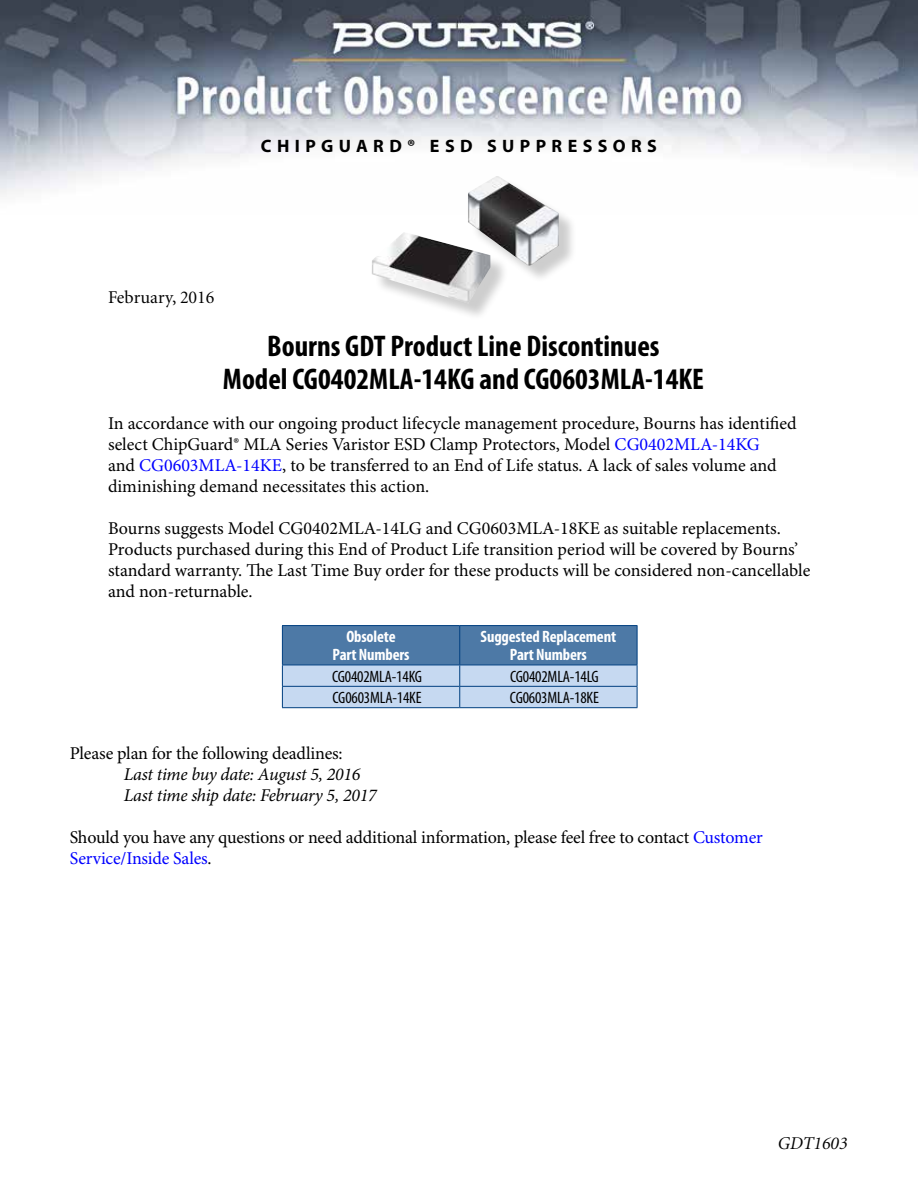
<style>
.page{position:relative;width:918px;height:1188px;background:#fff}
.page>*{position:absolute;margin:0;border:0;box-sizing:border-box;transform-origin:0 0}
.t1{font:700 condensed 30px/33px "Myriad Pro";color:#000;text-align:center}
.t2{font:18px/21px "Minion Pro";letter-spacing:-.005em;color:#000}
.t3{font:italic 18px/21px "Minion Pro";letter-spacing:-.02em;color:#000}
.t4{font:700 18px "Myriad Pro";letter-spacing:.3em;color:#000}
.t5{font:18px "Minion";color:#000}
.t6{font:italic 18px "Minion";color:#000}
.t7{font:condensed 16.5px "Myriad Pro";letter-spacing:-.01em;color:#000}
.t8{font:700 condensed 16.5px/18px "Myriad Pro";letter-spacing:-.01em;color:#fff;text-align:center}
.s1{color:#00f}
</style>
<div class="page">
<img style="left:0;top:0;width:918px;height:195px">
<hr style="left:282px;top:625px;width:178px;height:1px;background:#003f80">
<hr style="left:460px;top:625px;width:177px;height:1px;background:#003f80">
<svg style="left:282px;top:626px;width:356px;height:82px;background:#86a6ca"></svg>
<hr style="left:282px;top:707px;width:178px;height:1px;background:#003f80">
<hr style="left:460px;top:707px;width:177px;height:1px;background:#003f80">
<div style="left:374px;top:179px;width:203px;height:142px;background:#000;opacity:.2"></div>
<img style="left:372px;top:232px;width:119px;height:71px">
<img style="left:468px;top:176px;width:91px;height:90px">
<p class="t4" style="left:261px;top:134px;width:398px">CHIPGUARD® ESD SUPPRESSORS</p>
<p class="t5" style="left:108px;top:288px;width:108px">February, 2016</p>
<h1 class="t1" style="left:223px;top:329px;width:483px">Bourns GDT Product Line Discontinues<br>Model CG0402MLA-14KG and CG0603MLA-14KE</h1>
<p class="t2" style="left:108px;top:413px;width:690px">In accordance with our ongoing product lifecycle management procedure, Bourns has identified select ChipGuard® MLA Series Varistor ESD Clamp Protectors, Model <span class="s1">CG0402MLA-14KG<br></span>and <span class="s1">CG0603MLA-14KE</span>, to be transferred to an End of Life status. A lack of sales volume and diminishing demand necessitates this action.</p>
<p class="t2" style="left:108px;top:518px;width:704px">Bourns suggests Model CG0402MLA-14LG and CG0603MLA-18KE as suitable replacements.<br>Products purchased during this End of Product Life transition period will be covered by Bourns’ standard warranty. The Last Time Buy order for these products will be considered non-cancellable and non-returnable.</p>
<p class="t8" style="left:333px;top:628px;width:79px">Obsolete<br>Part Numbers</p>
<p class="t8" style="left:481px;top:628px;width:137px">Suggested Replacement<br>Part Numbers</p>
<p class="t7" style="left:332px;top:666px;width:91px">CG0402MLA-14KG</p>
<p class="t7" style="left:510px;top:666px;width:90px">CG0402MLA-14LG</p>
<p class="t7" style="left:333px;top:688px;width:90px">CG0603MLA-14KE</p>
<p class="t7" style="left:510px;top:688px;width:90px">CG0603MLA-18KE</p>
<p class="t2" style="left:70px;top:743px;width:274px">Please plan for the following deadlines:</p>
<p class="t3" style="left:124px;top:763px;width:255px">Last time buy date: August 5, 2016<br>Last time ship date: February 5, 2017</p>
<p class="t2" style="left:70px;top:827px;width:695px">Should you have any questions or need additional information, please feel free to contact <span class="s1">Customer<br>Service/Inside Sales</span>.</p>
<p class="t6" style="left:778px;top:1134px;width:71px">GDT1603</p>
</div>
